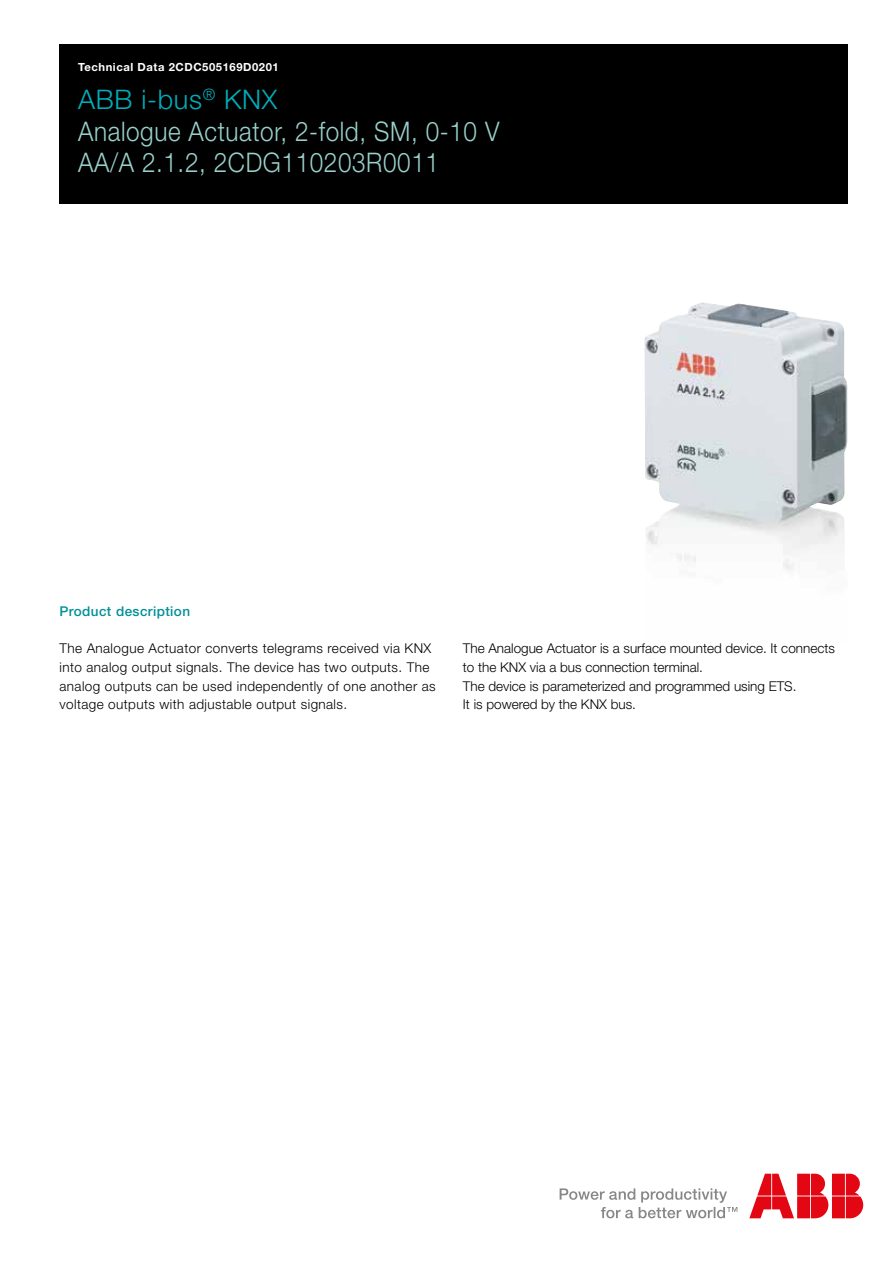
<style>
.page{position:relative;width:893px;height:1263px;background:#fff}
.page>*{position:absolute;margin:0;border:0;box-sizing:border-box;transform-origin:0 0}
.t1{font:300 27px/31.5px "Helvetica Neue LT";letter-spacing:.025em;color:#98d1cb;scale:.9 1}
.t2{font:300 13.5px/18.8px "Helvetica Neue LT";letter-spacing:.03em;color:#000}
.t3{font:300 13.5px/18.8px "Helvetica Neue LT";color:#000}
.t4{font:500 13.5px "Helvetica Neue LT";letter-spacing:.03em;color:#009098}
.t5{font:700 11.25px "Helvetica Neue LT";letter-spacing:.05em;color:#fff}
.s1{color:#00adba}
</style>
<div class="page">
<img style="left:644px;top:302px;width:204px;height:268px">
<svg style="left:560px;top:1188px;width:177px;height:30px"></svg>
<svg style="left:749px;top:1174px;width:114px;height:44px"></svg>
<div style="left:60px;top:45px;width:788px;height:159px;background:#000"></div>
<p class="t5" style="left:78px;top:60px;width:202px">Technical Data 2CDC505169D0201</p>
<h1 class="t1" style="left:78px;top:84px;width:469px"><span class="s1">ABB i-bus</span><sup>®</sup> <span class="s1">KNX<br></span>Analogue Actuator, 2-fold, SM, 0-10 V<br>AA/A 2.1.2, 2CDG110203R0011</h1>
<p class="t4" style="left:60px;top:603px;width:132px">Product description</p>
<p class="t2" style="left:60px;top:639px;width:378px">The Analogue Actuator converts telegrams received via KNX into analog output signals. The device has two outputs. The analog outputs can be used independently of one another as voltage outputs with adjustable output signals.</p>
<p class="t3" style="left:463px;top:639px;width:373px">The Analogue Actuator is a surface mounted device. It connects to the KNX via a bus connection terminal.<br>The device is parameterized and programmed using ETS.<br>It is powered by the KNX bus.</p>
</div>
